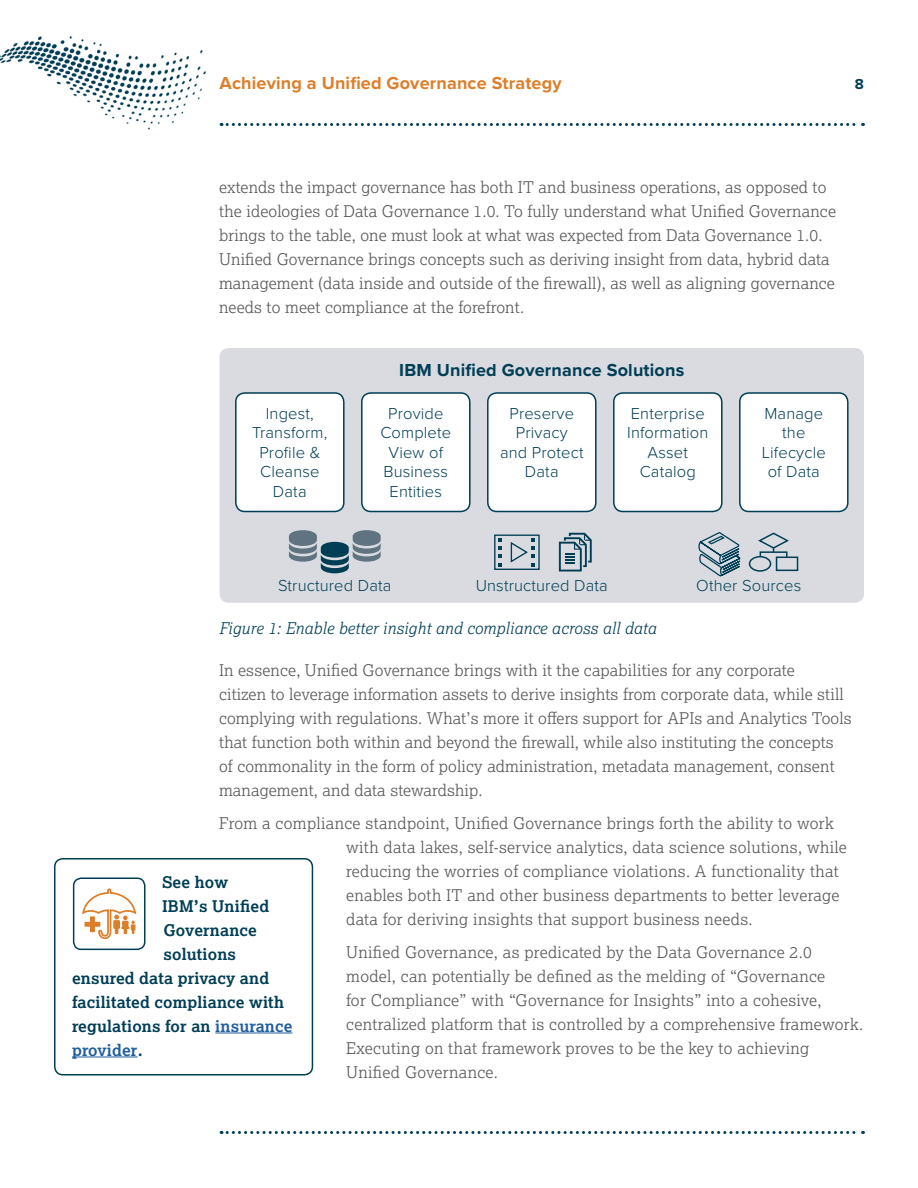
<style>
.page{position:relative;width:918px;height:1188px;background:#fff}
.page>*{position:absolute;margin:0;border:0;box-sizing:border-box;transform-origin:0 0}
.t1{font:700 18px "Proxima Nova";letter-spacing:.01em;color:#dd7e29}
.t2{font:700 18px "Proxima Nova";letter-spacing:.01em;color:#003e55}
.t3{font:300 16.5px/19.5px "Proxima Nova";letter-spacing:.01em;color:#003e55;text-align:center}
.t4{font:300 16.2px/24px "Lexia";letter-spacing:.01em;color:#58595b}
.t5{font:700 16.2px "Lexia";letter-spacing:.01em;color:#003e55}
.t6{font:italic 300 16.2px "Lexia";letter-spacing:.01em;color:#003e55}
.t7{font:700 16.2px "Lexia";letter-spacing:.01em;color:#215e9e}
.t8{font:700 15px "Proxima Nova";color:#003e55}
.s1{color:#215e9e}
.s2{color:#003e55}
</style>
<div class="page">
<img style="left:0;top:36px;width:221px;height:94px">
<svg style="left:221px;top:123px;width:642px;height:3px"></svg>
<svg style="left:221px;top:1131px;width:642px;height:3px"></svg>
<div style="left:54px;top:858px;width:259px;height:218px;border:2px solid #003e55;border-radius:8px"></div>
<hr style="left:215px;top:1033px;width:78px;height:1px;background:#215e9e">
<hr style="left:72px;top:1057px;width:66px;height:1px;background:#215e9e">
<div style="left:220px;top:348px;width:644px;height:255px;background:#d9dbe0;border-radius:9px"></div>
<div style="left:236px;top:393px;width:108px;height:119px;background:#fff;border-radius:9px"></div>
<div style="left:235px;top:392px;width:110px;height:120px;border:2px solid #003e55;border-radius:9px"></div>
<div style="left:362px;top:393px;width:108px;height:119px;background:#fff;border-radius:9px"></div>
<div style="left:361px;top:392px;width:110px;height:120px;border:2px solid #003e55;border-radius:9px"></div>
<div style="left:488px;top:393px;width:108px;height:119px;background:#fff;border-radius:9px"></div>
<div style="left:487px;top:392px;width:110px;height:120px;border:2px solid #003e55;border-radius:9px"></div>
<div style="left:614px;top:393px;width:108px;height:119px;background:#fff;border-radius:9px"></div>
<div style="left:613px;top:392px;width:110px;height:120px;border:2px solid #003e55;border-radius:9px"></div>
<div style="left:740px;top:393px;width:108px;height:119px;background:#fff;border-radius:9px"></div>
<div style="left:739px;top:392px;width:110px;height:120px;border:2px solid #003e55;border-radius:9px"></div>
<div style="left:776px;top:557px;width:22px;height:14px;border:2px solid #003e55"></div>
<div style="left:749px;top:556px;width:22px;height:16px;border:2px solid #003e55;border-radius:50%"></div>
<svg style="left:756px;top:532px;width:35px;height:27px"></svg>
<svg style="left:698px;top:532px;width:43px;height:45px"></svg>
<svg style="left:289px;top:530px;width:92px;height:43px"></svg>
<svg style="left:559px;top:533px;width:33px;height:39px"></svg>
<div style="left:494px;top:535px;width:46px;height:35px;border:1px solid #003e55"></div>
<svg style="left:499px;top:538px;width:3px;height:29px"></svg>
<svg style="left:510px;top:538px;width:25px;height:29px"></svg>
<div style="left:73px;top:878px;width:72px;height:72px;border:2px solid #003e55;border-radius:8px"></div>
<svg style="left:82px;top:888px;width:55px;height:52px"></svg>
<p class="t1" style="left:220px;top:72px;width:344px">Achieving a Unified Governance Strategy</p>
<p class="t8" style="left:855px;top:75px;width:11px">8</p>
<p class="t4" style="left:219px;top:175px;width:619px">extends the impact governance has both IT and business operations, as opposed to the ideologies of Data Governance 1.0. To fully understand what Unified Governance brings to the table, one must look at what was expected from Data Governance 1.0.<br>Unified Governance brings concepts such as deriving insight from data, hybrid data management (data inside and outside of the firewall), as well as aligning governance needs to meet compliance at the forefront.</p>
<p class="t2" style="left:399px;top:359px;width:287px">IBM Unified Governance Solutions</p>
<p class="t3" style="left:252px;top:404px;width:77px">Ingest,<br>Transform,<br>Profile &amp;<br>Cleanse<br>Data</p>
<p class="t3" style="left:380px;top:404px;width:72px">Provide<br>Complete<br>View of<br>Business<br>Entities</p>
<p class="t3" style="left:500px;top:404px;width:85px">Preserve<br>Privacy<br>and Protect<br>Data</p>
<p class="t3" style="left:627px;top:404px;width:83px">Enterprise<br>Information<br>Asset<br>Catalog</p>
<p class="t3" style="left:762px;top:404px;width:66px">Manage the<br>Lifecycle of Data</p>
<p class="t3" style="left:278px;top:576px;width:115px">Structured Data</p>
<p class="t3" style="left:696px;top:576px;width:107px">Other Sources</p>
<p class="t3" style="left:476px;top:576px;width:134px">Unstructured Data</p>
<p class="t6" style="left:219px;top:618px;width:439px">Figure 1: Enable better insight and compliance across all data</p>
<p class="t4" style="left:219px;top:658px;width:634px">In essence, Unified Governance brings with it the capabilities for any corporate<br>citizen to leverage information assets to derive insights from corporate data, while still complying with regulations. What’s more it offers support for APIs and Analytics Tools that function both within and beyond the firewall, while also instituting the concepts<br>of commonality in the form of policy administration, metadata management, consent management, and data stewardship.</p>
<p class="t4" style="left:346px;top:811px;width:502px;text-indent:-127px">From a compliance standpoint, Unified Governance brings forth the ability to work with data lakes, self-service analytics, data science solutions, while reducing the worries of compliance violations. A functionality that enables both IT and other business departments to better leverage data for deriving insights that support business needs.</p>
<p class="t4" style="left:346px;top:940px;width:519px">Unified Governance, as predicated by the Data Governance 2.0 model, can potentially be defined as the melding of “Governance<br>for Compliance” with “Governance for Insights” into a cohesive, centralized platform that is controlled by a comprehensive framework.<br>Executing on that framework proves to be the key to achieving Unified Governance.</p>
<p class="t5" style="left:162px;top:872px;width:68px">See how</p>
<p class="t5" style="left:162px;top:896px;width:109px">IBM’s Unified</p>
<p class="t5" style="left:163px;top:920px;width:95px">Governance</p>
<p class="t5" style="left:163px;top:944px;width:74px">solutions</p>
<p class="t5" style="left:72px;top:968px;width:199px">ensured data privacy and</p>
<p class="t5" style="left:72px;top:992px;width:214px">facilitated compliance with</p>
<p class="t5" style="left:72px;top:1016px;width:222px">regulations for an <span class="s1">insurance</span></p>
<p class="t7" style="left:72px;top:1040px;width:72px">provider<span class="s2">.</span></p>
</div>
